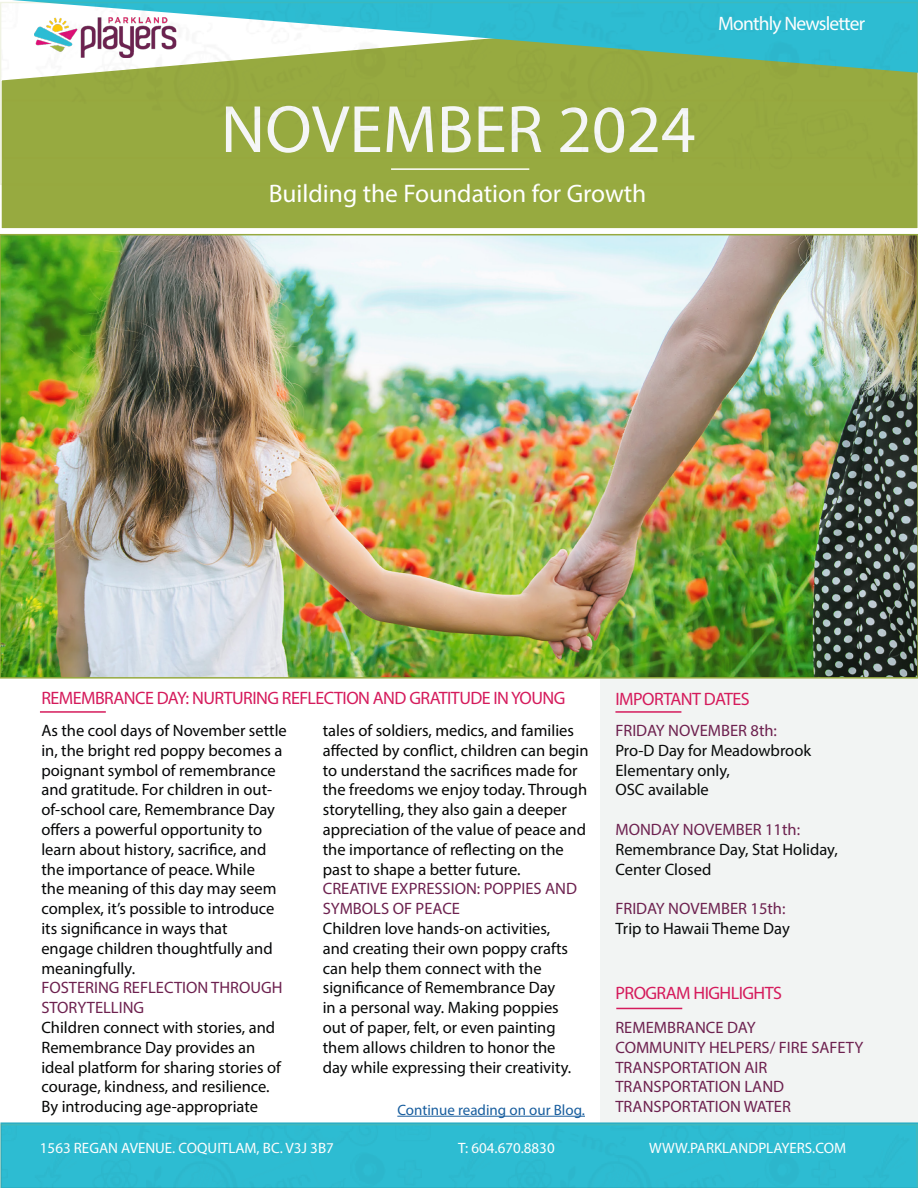
<style>
.page{position:relative;width:918px;height:1188px;background:#fff}
.page>*{position:absolute;margin:0;border:0;box-sizing:border-box;transform-origin:0 0}
.t1{font:67.5px "Myriad Pro";color:#f5f6f7}
.t2{font:25.5px "Myriad Pro";color:#fff}
.t3{font:19.5px "Myriad Pro";letter-spacing:-.04em;color:#fff}
.t4{font:18px "Myriad Pro";letter-spacing:-.03em;color:#d51b5c}
.t5{font:16.5px/19.8px "Myriad Pro";color:#050605}
.t6{font:16.5px/19.8px "Myriad Pro";color:#050607}
.t7{font:16.5px/19.8px "Myriad Pro";color:#060808}
.t8{font:16.5px/19.8px "Myriad Pro";color:#6d214f}
.t9{font:16.5px/19.8px "Myriad Pro";color:#070909}
.t10{font:15px "Myriad Pro";color:#fff}
.t11{font:15px "Myriad Pro";color:#175d9e}
</style>
<div class="page">
<div style="left:600px;top:642px;width:318px;height:481px;background:#f2f4f3"></div>
<div style="left:1px;top:186px;width:917px;height:43px;background:#97aa40"></div>
<img style="left:3px;top:237px;width:912px;height:439px">
<hr style="left:397px;top:1116px;width:188px;height:1px;background:#175d9e">
<hr style="left:40px;top:711px;width:66px;height:2px;background:#d51b5c">
<hr style="left:615px;top:711px;width:66px;height:2px;background:#d51b5c">
<hr style="left:616px;top:1008px;width:66px;height:1px;background:#d51b5c">
<div style="left:0;top:1123px;width:918px;height:65px;background:#2dbcd2"></div>
<svg style="left:0;top:1px;width:918px;height:185px;background:#8db470"></svg>
<p class="t3" style="left:718px;top:11px;width:149px">Monthly Newsletter</p>
<p class="t1" style="left:221px;top:88px;width:476px">NOVEMBER 2024</p>
<p class="t2" style="left:269px;top:178px;width:379px">Building the Foundation for Growth</p>
<p class="t4" style="left:41px;top:687px;width:526px">REMEMBRANCE DAY: NURTURING REFLECTION AND GRATITUDE IN YOUNG</p>
<p class="t6" style="left:41px;top:720px;width:247px">As the cool days of November settle in, the bright red poppy becomes a poignant symbol of remembrance and gratitude. For children in out&shy;of-school care, Remembrance Day offers a powerful opportunity to learn about history, sacrifice, and the importance of peace. While<br>the meaning of this day may seem complex, it’s possible to introduce its significance in ways that<br>engage children thoughtfully and meaningfully.</p>
<p class="t8" style="left:41px;top:978px;width:243px">FOSTERING REFLECTION THROUGH<br>STORYTELLING</p>
<p class="t5" style="left:41px;top:1017px;width:241px">Children connect with stories, and Remembrance Day provides an ideal platform for sharing stories of courage, kindness, and resilience.<br>By introducing age-appropriate</p>
<p class="t5" style="left:323px;top:720px;width:267px">tales of soldiers, medics, and families affected by conflict, children can begin to understand the sacrifices made for the freedoms we enjoy today. Through storytelling, they also gain a deeper appreciation of the value of peace and the importance of reflecting on the past to shape a better future.</p>
<p class="t8" style="left:323px;top:879px;width:256px">CREATIVE EXPRESSION: POPPIES AND<br>SYMBOLS OF PEACE</p>
<p class="t7" style="left:323px;top:918px;width:250px">Children love hands-on activities, and creating their own poppy crafts can help them connect with the significance of Remembrance Day in a personal way. Making poppies out of paper, felt, or even painting them allows children to honor the day while expressing their creativity.</p>
<p class="t11" style="left:397px;top:1100px;width:189px">Continue reading on our Blog.</p>
<p class="t4" style="left:615px;top:688px;width:136px">IMPORTANT DATES</p>
<p class="t8" style="left:615px;top:720px;width:163px">FRIDAY NOVEMBER 8th:</p>
<p class="t9" style="left:615px;top:740px;width:197px">Pro-D Day for Meadowbrook<br>Elementary only,</p>
<p class="t9" style="left:615px;top:780px;width:95px">OSC available</p>
<p class="t8" style="left:615px;top:819px;width:186px">MONDAY NOVEMBER 11th:</p>
<p class="t9" style="left:615px;top:839px;width:224px">Remembrance Day, Stat Holiday,<br>Center Closed</p>
<p class="t8" style="left:615px;top:898px;width:172px">FRIDAY NOVEMBER 15th:</p>
<p class="t9" style="left:615px;top:918px;width:176px">Trip to Hawaii Theme Day</p>
<p class="t4" style="left:615px;top:982px;width:168px">PROGRAM HIGHLIGHTS</p>
<p class="t8" style="left:615px;top:1017px;width:142px">REMEMBRANCE DAY</p>
<p class="t8" style="left:615px;top:1037px;width:250px">COMMUNITY HELPERS/ FIRE SAFETY</p>
<p class="t8" style="left:615px;top:1057px;width:153px">TRANSPORTATION AIR</p>
<p class="t8" style="left:615px;top:1077px;width:170px">TRANSPORTATION LAND</p>
<p class="t8" style="left:615px;top:1096px;width:177px">TRANSPORTATION WATER</p>
<p class="t10" style="left:40px;top:1138px;width:295px">1563 REGAN AVENUE. COQUITLAM, BC. V3J 3B7</p>
<p class="t10" style="left:649px;top:1138px;width:198px">WWW.PARKLANDPLAYERS.COM</p>
<p class="t10" style="left:458px;top:1138px;width:98px">T: 604.670.8830</p>
</div>
